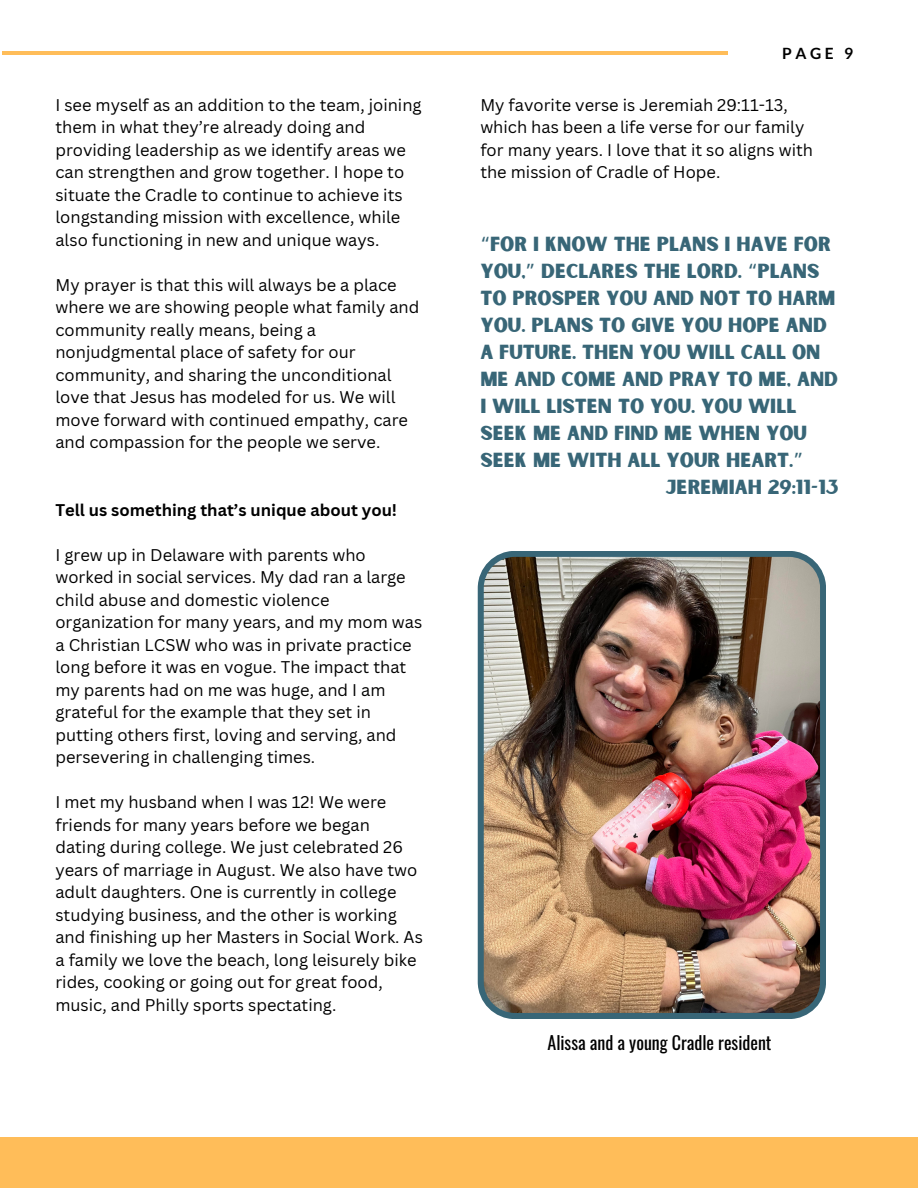
<style>
.page{position:relative;width:918px;height:1188px;background:#fff}
.page>*{position:absolute;margin:0;border:0;box-sizing:border-box;transform-origin:0 0}
.t1{font:19.5px "Sunborn Sans One";color:#386677}
.t2{font:18px "Oswald";color:#000}
.t3{font:16.5px/22.5px "Canva Sans";color:#000}
.t4{font:700 16.5px "Canva Sans";color:#000}
.t5{font:700 15.6px "Lato";color:#000}
.s1{font-family:"Noto Sans Gurmukhi"}
</style>
<div class="page">
<div style="left:0;top:1138px;width:918px;height:50px;background:#ffbd59"></div>
<hr style="left:3px;top:51px;width:725px;height:4px;background:#ffbd59">
<img style="left:478px;top:551px;width:348px;height:468px">
<p class="t3" style="left:55px;top:93px;width:368px">I see myself as an addition to the team, joining them in what they’re already doing and providing leadership as we identify areas we can strengthen and grow together. I hope to situate the Cradle to continue to achieve its longstanding mission with excellence, while also functioning in new and unique ways.</p>
<p class="t3" style="left:55px;top:273px;width:366px">My prayer is that this will always be a place where we are showing people what family and community really means, being a</p>
<p class="t3" style="left:55px;top:340px;width:354px">nonjudgmental place of safety for our community, and sharing the unconditional love that Jesus has modeled for us. We will move forward with continued empathy, care and compassion for the people we serve.</p>
<h3 class="t4" style="left:55px;top:498px;width:343px">Tell us something that’s unique about you!</h3>
<p class="t3" style="left:55px;top:543px;width:368px">I grew up in Delaware with parents who worked in social services. My dad ran a large child abuse and domestic violence organization for many years, and my mom was a Christian LCSW who was in private practice long before it was en vogue. The impact that my parents had on me was huge, and I am grateful for the example that they set in putting others first, loving and serving, and persevering in challenging times.</p>
<p class="t3" style="left:55px;top:790px;width:369px">I met my husband when I was 12! We were friends for many years before we began dating during college. We just celebrated 26 years of marriage in August. We also have two adult daughters. One is currently in college studying business, and the other is working and finishing up her Masters in Social Work. As a family we love the beach, long leisurely bike rides, cooking or going out for great food, music, and Philly sports spectating.</p>
<h2 class="t5" style="left:782px;top:44px;width:72px">PAGE 9</h2>
<p class="t3" style="left:480px;top:93px;width:334px">My favorite verse is Jeremiah 29:11-13, which has been a life verse for our family for many years. I love that it so aligns with the mission of Cradle of Hope.</p>
<p class="t1" style="left:480px;top:231px;width:352px"><span class="s1">“</span>FOR I KNOW THE PLANS I HAVE FOR</p>
<p class="t1" style="left:480px;top:258px;width:341px">YOU,<span class="s1">”</span> DECLARES THE LORD. <span class="s1">“</span>PLANS</p>
<p class="t1" style="left:480px;top:285px;width:357px">TO PROSPER YOU AND NOT TO HARM</p>
<p class="t1" style="left:480px;top:312px;width:348px">YOU. PLANS TO GIVE YOU HOPE AND</p>
<p class="t1" style="left:480px;top:339px;width:342px">A FUTURE. THEN YOU WILL CALL ON</p>
<p class="t1" style="left:480px;top:366px;width:359px">ME AND COME AND PRAY TO ME, AND</p>
<p class="t1" style="left:480px;top:393px;width:318px">I WILL LISTEN TO YOU. YOU WILL</p>
<p class="t1" style="left:480px;top:420px;width:328px">SEEK ME AND FIND ME WHEN YOU</p>
<p class="t1" style="left:480px;top:447px;width:324px">SEEK ME WITH ALL YOUR HEART.<span class="s1">”</span></p>
<p class="t1" style="left:666px;top:474px;width:175px">JEREMIAH 29:11-13</p>
<p class="t2" style="left:548px;top:1029px;width:225px">Alissa and a young Cradle resident</p>
</div>
